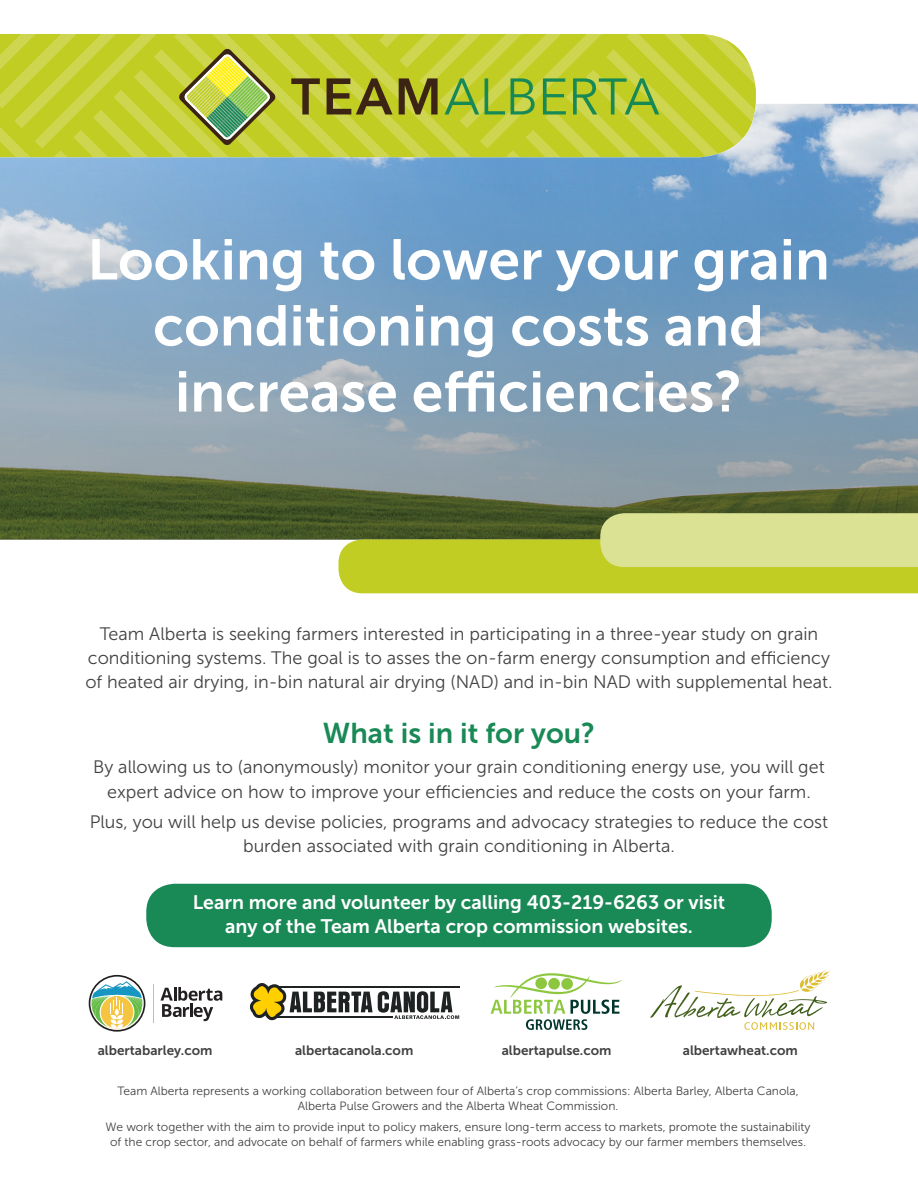
<style>
.page{position:relative;width:918px;height:1188px;background:#fff}
.page>*{position:absolute;margin:0;border:0;box-sizing:border-box;transform-origin:0 0}
.t1{font:57px/66px "Museo Sans 700";color:#fff;text-align:center}
.t2{font:28.5px "Museo Sans 700";color:#198956}
.t3{font:19.5px/23.4px "Museo Sans 700";color:#fff;text-align:center}
.t4{font:18px/24px "Museo Sans 300";color:#414142;text-align:center}
.t5{font:13.5px "Museo Sans 700";color:#414142}
.t6{font:12px/15px "Museo Sans 300";color:#414142;text-align:center}
</style>
<div class="page">
<svg style="left:0;top:34px;width:918px;height:70px"></svg>
<img style="left:0;top:104px;width:918px;height:54px">
<svg style="left:0;top:158px;width:918px;height:381px;background:#7d9cb1"></svg>
<svg style="left:250px;top:983px;width:209px;height:37px"></svg>
<svg style="left:88px;top:975px;width:58px;height:57px"></svg>
<svg style="left:160px;top:987px;width:62px;height:34px"></svg>
<hr style="left:153px;top:984px;width:1px;height:39px;background:#bcbec0">
<svg style="left:491px;top:973px;width:131px;height:57px"></svg>
<svg style="left:650px;top:970px;width:180px;height:60px"></svg>
<svg style="left:338px;top:513px;width:580px;height:80px;background:#b8c24d"></svg>
<div style="left:146px;top:884px;width:626px;height:63px;background:#198956;border-radius:28px"></div>
<h1 class="t1" style="left:87px;top:227px;width:744px">Looking to lower your grain conditioning costs and increase efficiencies?</h1>
<p class="t4" style="left:85px;top:622px;width:749px">Team Alberta is seeking farmers interested in participating in a three-year study on grain conditioning systems. The goal is to asses the on-farm energy consumption and efficiency of heated air drying, in-bin natural air drying (NAD) and in-bin NAD with supplemental heat.</p>
<h2 class="t2" style="left:323px;top:717px;width:274px">What is in it for you?</h2>
<p class="t4" style="left:93px;top:754px;width:733px;line-height:24.8px">By allowing us to (anonymously) monitor your grain conditioning energy use, you will get expert advice on how to improve your efficiencies and reduce the costs on your farm.</p>
<p class="t4" style="left:90px;top:810px;width:740px">Plus, you will help us devise policies, programs and advocacy strategies to reduce the cost burden associated with grain conditioning in Alberta.</p>
<p class="t3" style="left:193px;top:891px;width:534px">Learn more and volunteer by calling 403-219-6263 or visit any of the Team Alberta crop commission websites.</p>
<p class="t5" style="left:98px;top:1043px;width:116px">albertabarley.com</p>
<p class="t5" style="left:295px;top:1043px;width:120px">albertacanola.com</p>
<p class="t5" style="left:502px;top:1043px;width:111px">albertapulse.com</p>
<p class="t5" style="left:683px;top:1043px;width:117px">albertawheat.com</p>
<p class="t6" style="left:118px;top:1083px;width:683px">Team Alberta represents a working collaboration between four of Alberta’s crop commissions: Alberta Barley, Alberta Canola,<br>Alberta Pulse Growers and the Alberta Wheat Commission.</p>
<p class="t6" style="left:106px;top:1120px;width:707px">We work together with the aim to provide input to policy makers, ensure long-term access to markets, promote the sustainability of the crop sector, and advocate on behalf of farmers while enabling grass-roots advocacy by our farmer members themselves.</p>
</div>
